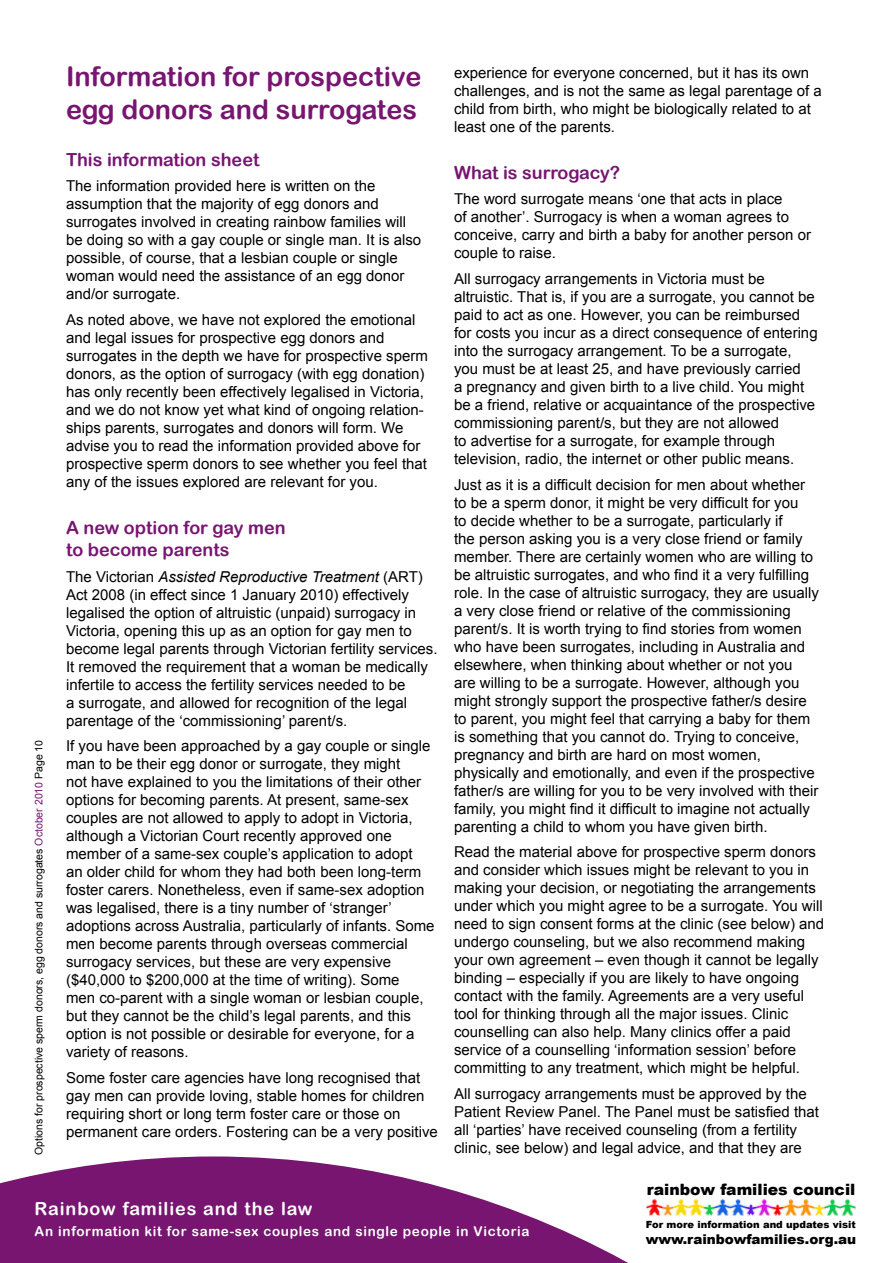
<style>
.page{position:relative;width:893px;height:1263px;background:#fff}
.page>*{position:absolute;margin:0;border:0;box-sizing:border-box;transform-origin:0 0}
.t1{font:27px/32.4px "Arial Rounded MT Bold";color:#771571}
.t2{font:18px/21.6px "Arial Rounded MT Bold";color:#771571}
.t3{font:18px "Arial Rounded MT Bold";letter-spacing:.05em;color:#fff}
.t4{font:900 15.6px "Arial";color:#000}
.t5{font:15px/18px "Arial";color:#000}
.t6{font:13.5px "Arial Rounded MT Bold";letter-spacing:.05em;color:#fff}
.t7{font:900 13.5px "Arial";color:#000}
.t8{font:10.5px "Arial";color:#000}
.t9{font:900 9.9px "Arial";color:#000}
.s1{color:#771571}
.s2{font-style:italic}
</style>
<div class="page">
<svg style="left:0;top:1156px;width:647px;height:107px;fill:#771571"></svg>
<img style="left:647px;top:1199px;width:208px;height:17px">
<p class="t8" style="left:32px;top:1155px;width:416px;rotate:-90deg">Options for prospective sperm donors, egg donors and surrogates <span class="s1">October 2010</span> Page 10</p>
<h1 class="t1" style="left:66px;top:60px;width:357px">Information for prospective egg donors and surrogates</h1>
<p class="t2" style="left:66px;top:148px;width:195px">This information sheet</p>
<p class="t5" style="left:66px;top:177px;width:357px">The information provided here is written on the assumption that the majority of egg donors and surrogates involved in creating rainbow families will be doing so with a gay couple or single man. It is also possible, of course, that a lesbian couple or single woman would need the assistance of an egg donor and/or surrogate.</p>
<p class="t5" style="left:66px;top:311px;width:363px">As noted above, we have not explored the emotional and legal issues for prospective egg donors and surrogates in the depth we have for prospective sperm donors, as the option of surrogacy (with egg donation) has only recently been effectively legalised in Victoria, and we do not know yet what kind of ongoing relation&shy;ships parents, surrogates and donors will form. We advise you to read the information provided above for prospective sperm donors to see whether you feel that any of the issues explored are relevant for you.</p>
<p class="t2" style="left:66px;top:517px;width:221px">A new option for gay men to become parents</p>
<p class="t5" style="left:66px;top:567px;width:373px">The Victorian <span class="s2">Assisted Reproductive Treatment</span> (ART)<br>Act 2008 (in effect since 1 January 2010) effectively legalised the option of altruistic (unpaid) surrogacy in Victoria, opening this up as an option for gay men to become legal parents through Victorian fertility services.<br>It removed the requirement that a woman be medically infertile to access the fertility services needed to be<br>a surrogate, and allowed for recognition of the legal parentage of the ‘commissioning’ parent/s.</p>
<p class="t5" style="left:66px;top:737px;width:370px">If you have been approached by a gay couple or single man to be their egg donor or surrogate, they might<br>not have explained to you the limitations of their other options for becoming parents. At present, same-sex couples are not allowed to apply to adopt in Victoria, although a Victorian Court recently approved one member of a same-sex couple’s application to adopt<br>an older child for whom they had both been long-term foster carers. Nonetheless, even if same-sex adoption was legalised, there is a tiny number of ‘stranger’ adoptions across Australia, particularly of infants. Some men become parents through overseas commercial surrogacy services, but these are very expensive ($40,000 to $200,000 at the time of writing). Some<br>men co-parent with a single woman or lesbian couple, but they cannot be the child’s legal parents, and this option is not possible or desirable for everyone, for a variety of reasons.</p>
<p class="t5" style="left:66px;top:1069px;width:373px">Some foster care agencies have long recognised that gay men can provide loving, stable homes for children requiring short or long term foster care or those on permanent care orders. Fostering can be a very positive</p>
<p class="t5" style="left:454px;top:63px;width:369px">experience for everyone concerned, but it has its own challenges, and is not the same as legal parentage of a child from birth, who might be biologically related to at least one of the parents.</p>
<p class="t2" style="left:454px;top:161px;width:168px">What is surrogacy?</p>
<p class="t5" style="left:454px;top:190px;width:358px">The word surrogate means ‘one that acts in place<br>of another’. Surrogacy is when a woman agrees to conceive, carry and birth a baby for another person or couple to raise.</p>
<p class="t5" style="left:454px;top:270px;width:365px">All surrogacy arrangements in Victoria must be altruistic. That is, if you are a surrogate, you cannot be paid to act as one. However, you can be reimbursed for costs you incur as a direct consequence of entering into the surrogacy arrangement. To be a surrogate, you must be at least 25, and have previously carried<br>a pregnancy and given birth to a live child. You might be a friend, relative or acquaintance of the prospective commissioning parent/s, but they are not allowed<br>to advertise for a surrogate, for example through television, radio, the internet or other public means.</p>
<p class="t5" style="left:454px;top:475px;width:366px">Just as it is a difficult decision for men about whether to be a sperm donor, it might be very difficult for you<br>to decide whether to be a surrogate, particularly if<br>the person asking you is a very close friend or family member. There are certainly women who are willing to be altruistic surrogates, and who find it a very fulfilling role. In the case of altruistic surrogacy, they are usually a very close friend or relative of the commissioning parent/s. It is worth trying to find stories from women who have been surrogates, including in Australia and elsewhere, when thinking about whether or not you<br>are willing to be a surrogate. However, although you might strongly support the prospective father/s desire to parent, you might feel that carrying a baby for them is something that you cannot do. Trying to conceive, pregnancy and birth are hard on most women, physically and emotionally, and even if the prospective father/s are willing for you to be very involved with their family, you might find it difficult to imagine not actually parenting a child to whom you have given birth.</p>
<p class="t5" style="left:454px;top:843px;width:372px">Read the material above for prospective sperm donors and consider which issues might be relevant to you in making your decision, or negotiating the arrangements under which you might agree to be a surrogate. You will need to sign consent forms at the clinic (see below) and undergo counseling, but we also recommend making your own agreement – even though it cannot be legally binding – especially if you are likely to have ongoing contact with the family. Agreements are a very useful tool for thinking through all the major issues. Clinic counselling can also help. Many clinics offer a paid service of a counselling ‘information session’ before committing to any treatment, which might be helpful.</p>
<p class="t5" style="left:454px;top:1085px;width:366px">All surrogacy arrangements must be approved by the Patient Review Panel. The Panel must be satisfied that all ‘parties’ have received counseling (from a fertility clinic, see below) and legal advice, and that they are</p>
<p class="t4" style="left:647px;top:1178px;width:210px">rainbow families council</p>
<p class="t3" style="left:35px;top:1198px;width:279px">Rainbow families and the law</p>
<p class="t6" style="left:35px;top:1223px;width:496px">An information kit for same-sex couples and single people in Victoria</p>
<p class="t9" style="left:646px;top:1217px;width:211px">For more information and updates visit</p>
<p class="t7" style="left:646px;top:1229px;width:212px">www.rainbowfamilies.org.au</p>
</div>
